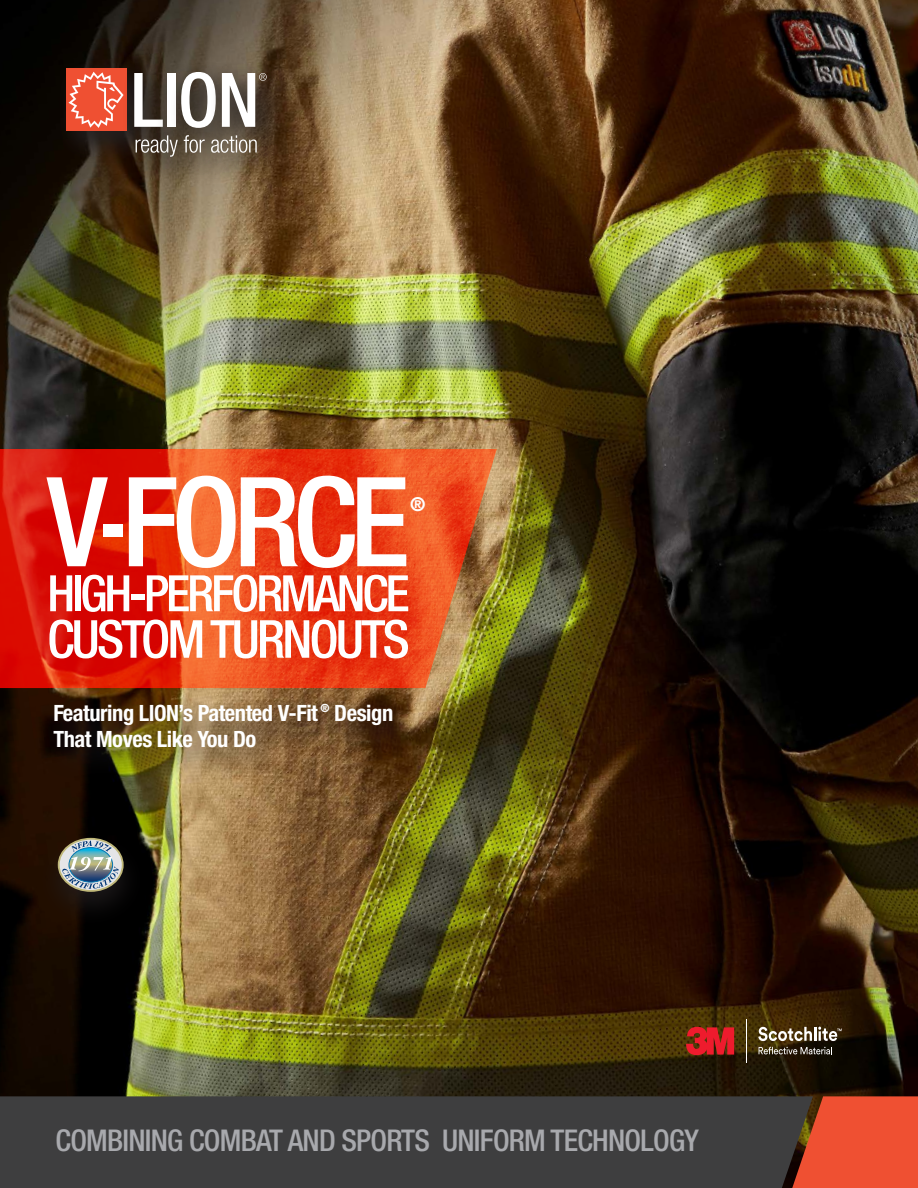
<style>
.page{position:relative;width:918px;height:1188px;background:#fff}
.page>*{position:absolute;margin:0;border:0;box-sizing:border-box;transform-origin:0 0}
.t1{font:500 condensed 124.5px "Helvetica Neue LT Std";letter-spacing:-.06em;color:#fff}
.t2{font:500 condensed 52.5px "Helvetica Neue LT Std";letter-spacing:-.055em;color:#fff}
.t3{font:500 condensed 50.25px "Helvetica Neue LT Std";letter-spacing:-.06em;color:#fff}
.t4{font:500 condensed 30px "Helvetica Neue LT Std";letter-spacing:-.025em;color:#a8a9ad}
.t5{font:700 condensed 22.5px/25.5px "Helvetica Neue LT Std";letter-spacing:-.02em;color:#fff}
.t6{font:700 condensed 19.2px "Helvetica Neue LT Std";color:#fff}
</style>
<div class="page">
<img style="left:0;top:0;width:918px;height:1096px">
<div style="left:0;top:1096px;width:787px;height:92px;background:#3e3e3f"></div>
<svg style="left:787px;top:1096px;width:131px;height:92px;background:#d14b2f"></svg>
<div style="left:40px;top:693px;width:382px;height:88px;background:#231f20;opacity:.85"></div>
<svg style="left:0;top:450px;width:502px;height:238px;background:#e03b18"></svg>
<div style="left:36px;top:830px;width:111px;height:99px;background:#231f20;opacity:.75"></div>
<div style="left:58px;top:838px;width:66px;height:54px;border:2px solid #c0b879;border-radius:50%"></div>
<svg style="left:62px;top:841px;width:57px;height:48px;background:#8da1a6"></svg>
<svg style="left:758px;top:1027px;width:84px;height:14px"></svg>
<hr style="left:746px;top:1019px;width:1px;height:44px;background:#fff">
<svg style="left:759px;top:1047px;width:73px;height:7px"></svg>
<svg style="left:686px;top:1027px;width:48px;height:28px"></svg>
<div style="left:54px;top:56px;width:243px;height:131px;background:#231f20;opacity:.75"></div>
<div style="left:54px;top:56px;width:106px;height:108px;background:#231f20;opacity:.75"></div>
<div style="left:66px;top:69px;width:60px;height:62px;background:#ef5032"></div>
<svg style="left:68px;top:72px;width:54px;height:56px"></svg>
<div style="left:122px;top:62px;width:73px;height:98px;background:#231f20;opacity:.75"></div>
<svg style="left:134px;top:73px;width:21px;height:54px"></svg>
<div style="left:155px;top:62px;width:54px;height:97px;background:#231f20;opacity:.75"></div>
<div style="left:167px;top:73px;width:8px;height:54px;background:#fff"></div>
<div style="left:170px;top:60px;width:78px;height:100px;background:#231f20;opacity:.75"></div>
<svg style="left:181px;top:72px;width:29px;height:54px"></svg>
<div style="left:210px;top:61px;width:79px;height:98px;background:#231f20;opacity:.75"></div>
<div style="left:130px;top:129px;width:51px;height:55px;background:#231f20;opacity:.75"></div>
<div style="left:140px;top:129px;width:51px;height:56px;background:#231f20;opacity:.75"></div>
<div style="left:149px;top:128px;width:52px;height:56px;background:#231f20;opacity:.75"></div>
<div style="left:160px;top:130px;width:49px;height:56px;background:#231f20;opacity:.75"></div>
<svg style="left:136px;top:135px;width:37px;height:22px"></svg>
<div style="left:173px;top:126px;width:47px;height:55px;background:#231f20;opacity:.75"></div>
<div style="left:178px;top:129px;width:52px;height:55px;background:#231f20;opacity:.75"></div>
<div style="left:188px;top:130px;width:46px;height:51px;background:#231f20;opacity:.75"></div>
<svg style="left:184px;top:135px;width:16px;height:18px"></svg>
<div style="left:200px;top:129px;width:51px;height:56px;background:#231f20;opacity:.75"></div>
<div style="left:209px;top:129px;width:51px;height:54px;background:#231f20;opacity:.75"></div>
<div style="left:219px;top:128px;width:47px;height:54px;background:#231f20;opacity:.75"></div>
<div style="left:224px;top:129px;width:46px;height:52px;background:#231f20;opacity:.75"></div>
<div style="left:228px;top:129px;width:52px;height:55px;background:#231f20;opacity:.75"></div>
<div style="left:238px;top:129px;width:51px;height:54px;background:#231f20;opacity:.75"></div>
<svg style="left:211px;top:135px;width:46px;height:18px"></svg>
<div style="left:250px;top:64px;width:47px;height:47px;background:#231f20;opacity:.75"></div>
<svg style="left:222px;top:73px;width:45px;height:54px"></svg>
<p class="t1" style="left:47px;top:448px;width:364px">V-FORCE</p>
<p class="t3" style="left:47px;top:563px;width:364px">HIGH-PERFORMANCE</p>
<p class="t2" style="left:47px;top:608px;width:364px">CUSTOM TURNOUTS</p>
<p class="t6" style="left:410px;top:493px;width:17px">®</p>
<p class="t5" style="left:53px;top:700px;width:341px">Featuring LION’s Patented V-Fit <sup>®</sup> Design<br>That Moves Like You Do</p>
<p class="t4" style="left:56px;top:1122px;width:645px">COMBINING COMBAT AND SPORTS UNIFORM TECHNOLOGY</p>
</div>
